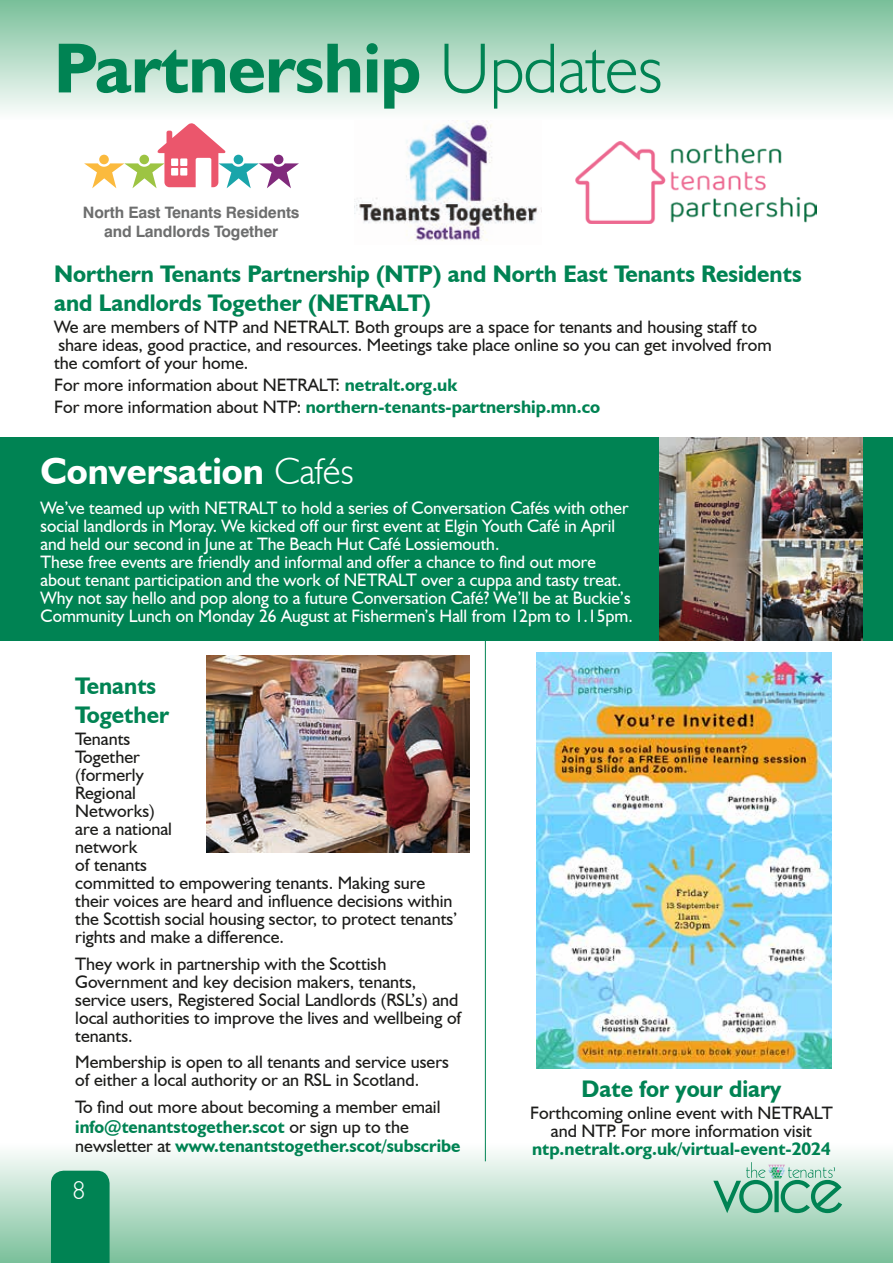
<style>
.page{position:relative;width:893px;height:1263px;background:#fff}
.page>*{position:absolute;margin:0;border:0;box-sizing:border-box;transform-origin:0 0}
.t1{font:700 71.25px "Humanist 521 BT";letter-spacing:-.01em;color:#008353}
.t2{font:700 37.5px "Humanist 521 BT";color:#fff}
.t3{font:300 25.5px "Humanist 521 BT";color:#fff}
.t4{font:700 24px/28.8px "Humanist 521 BT";color:#008353}
.t5{font:18px/18px "Humanist 521 BT";color:#1d1d1b}
.t6{font:18px/18px "Humanist 521 BT";color:#fff}
.t7{font:700 18px "Humanist 521 BT";color:#008353}
.t8{font:700 15.75px/18.9px "Swiss 721 BT";letter-spacing:-.01em;color:#6d6e6e;text-align:center}
.s1{font-weight:300}
.s2{font-weight:700;color:#008353}
</style>
<div class="page">
<div style="left:0;top:1144px;width:893px;height:119px;background:linear-gradient(to bottom,#fdfefd,#7ac09a)"></div>
<svg style="left:713px;top:1162px;width:129px;height:51px;background:#9acdb7"></svg>
<div style="left:51px;top:1171px;width:59px;height:92px;background:#008353"></div>
<div style="left:0;top:0;width:893px;height:119px;background:linear-gradient(to bottom,#79bf99,#fcfdfd)"></div>
<div style="left:0;top:437px;width:893px;height:204px;background:#008353"></div>
<svg style="left:84px;top:123px;width:215px;height:65px"></svg>
<img style="left:576px;top:141px;width:240px;height:83px">
<img style="left:355px;top:120px;width:187px;height:121px">
<img style="left:537px;top:652px;width:294px;height:416px">
<img style="left:206px;top:655px;width:264px;height:197px">
<hr style="left:485px;top:641px;width:1px;height:520px;background:#008353">
<img style="left:659px;top:437px;width:204px;height:204px">
<h1 class="t1" style="left:54px;top:24px;width:610px">Partnership <span class="s1">Updates</span></h1>
<p class="t8" style="left:83px;top:203px;width:218px">North East Tenants Residents and Landlords Together</p>
<h3 class="t4" style="left:54px;top:259px;width:749px">Northern Tenants Partnership (NTP) and North East Tenants Residents and Landlords Together (NETRALT)</h3>
<p class="t5" style="left:54px;top:317px;width:719px">We are members of NTP and NETRALT. Both groups are a space for tenants and housing staff to share ideas, good practice, and resources. Meetings take place online so you can get involved from the comfort of your home.</p>
<p class="t5" style="left:54px;top:373px;width:548px;line-height:22.2px">For more information about NETRALT: <span class="s2">netralt.org.uk<br></span>For more information about NTP: <span class="s2">northern-tenants-partnership.mn.co</span></p>
<h2 class="t2" style="left:41px;top:447px;width:315px">Conversation <span class="s1">Cafés</span></h2>
<p class="t6" style="left:41px;top:499px;width:594px">We’ve teamed up with NETRALT to hold a series of Conversation Cafés with other social landlords in Moray. We kicked off our first event at Elgin Youth Café in April and held our second in June at The Beach Hut Café Lossiemouth.<br>These free events are friendly and informal and offer a chance to find out more about tenant participation and the work of NETRALT over a cuppa and tasty treat.<br>Why not say hello and pop along to a future Conversation Café? We’ll be at Buckie’s Community Lunch on Monday 26 August at Fishermen’s Hall from 12pm to 1.15pm.</p>
<h3 class="t4" style="left:75px;top:671px;width:95px">Tenants<br>Together</h3>
<p class="t5" style="left:75px;top:730px;width:384px">Tenants<br>Together<br>(formerly<br>Regional<br>Networks)<br>are a national<br>network<br>of tenants<br>committed to empowering tenants. Making sure their voices are heard and influence decisions within the Scottish social housing sector, to protect tenants’ rights and make a difference.</p>
<p class="t5" style="left:75px;top:954px;width:388px">They work in partnership with the Scottish Government and key decision makers, tenants, service users, Registered Social Landlords (RSL’s) and local authorities to improve the lives and wellbeing of tenants.</p>
<p class="t5" style="left:75px;top:1053px;width:375px">Membership is open to all tenants and service users of either a local authority or an RSL in Scotland.</p>
<p class="t5" style="left:75px;top:1097px;width:387px;line-height:19.5px">To find out more about becoming a member email <span class="s2">info@tenantstogether.scot</span> or sign up to the newsletter at <span class="s2">www.tenantstogether.scot/subscribe</span></p>
<h3 class="t3" style="left:73px;top:1174px;width:14px">8</h3>
<h3 class="t4" style="left:582px;top:1073px;width:201px">Date for your diary</h3>
<p class="t5" style="left:530px;top:1103px;width:304px;text-align:center">Forthcoming online event with NETRALT and NTP. For more information visit</p>
<p class="t7" style="left:532px;top:1137px;width:300px">ntp.netralt.org.uk/virtual-event-2024</p>
</div>
